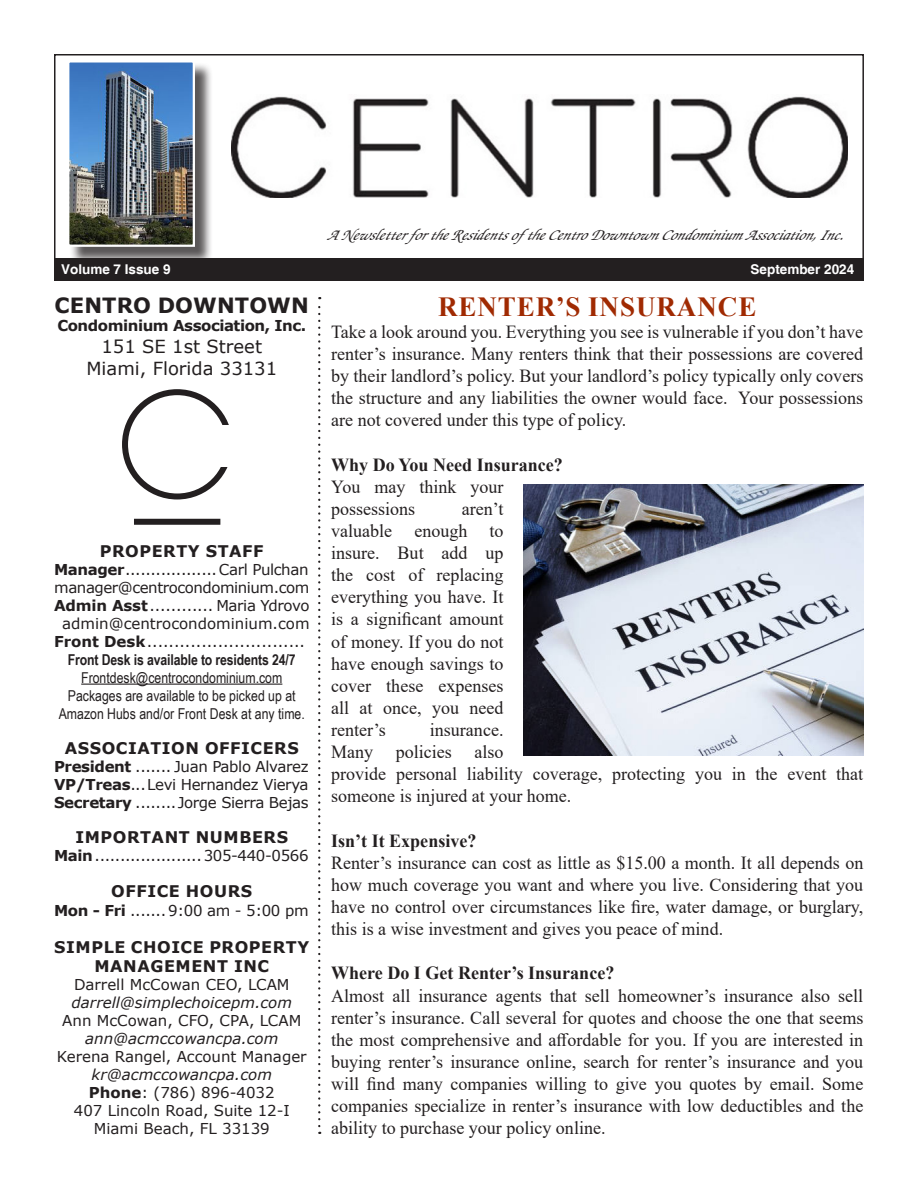
<style>
.page{position:relative;width:918px;height:1188px;background:#fff}
.page>*{position:absolute;margin:0;border:0;box-sizing:border-box;transform-origin:0 0}
.t1{font:700 27.6px "Times New Roman";letter-spacing:.035em;color:#a02a02}
.t2{font:700 21px "Verdana";letter-spacing:.005em;color:#231f20}
.t3{font:18.45px/22px "Times New Roman";color:#231f20;text-align:justify}
.t4{font:700 18.45px "Times New Roman";color:#231f20}
.t5{font:18px "Verdana";color:#231f20}
.t6{font:italic 500 16.5px "Zapf Chancery";color:#231f20}
.t7{font:700 16.05px "Verdana";letter-spacing:.035em;color:#231f20}
.t8{font:15px/18px "Verdana";color:#231f20;text-align:center}
.t9{font:15px "Verdana";letter-spacing:-.025em;color:#231f20}
.t10{font:15px/18px "Arial Narrow";color:#231f20;text-align:center}
.t11{font:700 15px/18px "Arial Narrow";letter-spacing:-.01em;color:#231f20;text-align:center}
.t12{font:15px/18px "Verdana";letter-spacing:-.03em;color:#231f20}
.t13{font:italic 15px "Verdana";color:#231f20}
.t14{font:700 15px "Verdana";letter-spacing:-.03em;color:#231f20}
.t15{font:700 13.5px "Helvetica";color:#fff}
.s1{font-weight:700}
.s2{font-weight:400}
</style>
<div class="page">
<hr style="left:81px;top:684px;width:201px;height:1px;background:#231f20">
<div style="left:54px;top:258px;width:810px;height:23px;background:#231f20"></div>
<div style="left:69px;top:62px;width:145px;height:204px;background:#231f20;opacity:.75"></div>
<img style="left:70px;top:63px;width:122px;height:181px">
<div style="left:67px;top:60px;width:128px;height:187px;border:2px solid #fff"></div>
<img style="left:231px;top:96px;width:617px;height:102px">
<svg style="left:318px;top:297px;width:2px;height:829px"></svg>
<div style="left:122px;top:389px;width:110px;height:111px;border:6px solid #231f20;border-radius:50%"></div>
<div style="left:206px;top:426px;width:36px;height:41px;background:#fff"></div>
<div style="left:134px;top:519px;width:86px;height:6px;background:#231f20"></div>
<img style="left:524px;top:484px;width:339px;height:272px">
<p class="t6" style="left:326px;top:224px;width:524px">ANewsletterfortheResidentsoftheCentroDowntownCondominiumAssociation,Inc.</p>
<p class="t15" style="left:61px;top:261px;width:111px">Volume 7 Issue 9</p>
<p class="t15" style="left:751px;top:261px;width:105px">September 2024</p>
<p class="t2" style="left:55px;top:291px;width:256px">CENTRO DOWNTOWN</p>
<p class="t14" style="left:57px;top:315px;width:250px">Condominium Association, Inc.</p>
<p class="t5" style="left:102px;top:334px;width:162px">151 SE 1st Street</p>
<p class="t5" style="left:86px;top:356px;width:192px">Miami, Florida 33131</p>
<p class="t7" style="left:100px;top:539px;width:165px">PROPERTY STAFF</p>
<p class="t12" style="left:54px;top:560px;width:257px"><span class="s1">Manager</span>..................Carl Pulchan manager@centrocondominium.com</p>
<p class="t8" style="left:54px;top:596px;width:257px"><span class="s1">Admin Asst</span>............ Maria Ydrovo admin@centrocondominium.com</p>
<p class="t8" style="left:54px;top:632px;width:253px"><span class="s1">Front Desk</span>.............................</p>
<p class="t11" style="left:68px;top:650px;width:229px">Front Desk is available to residents 24/7<br><span class="s2">Frontdesk@centrocondominium.com</span></p>
<p class="t10" style="left:59px;top:686px;width:248px">Packages are available to be picked up at<br>Amazon Hubs and/or Front Desk at any time.</p>
<p class="t7" style="left:65px;top:737px;width:236px">ASSOCIATION OFFICERS</p>
<p class="t9" style="left:54px;top:756px;width:256px"><span class="s1">President</span> ....... Juan Pablo Alvarez</p>
<p class="t9" style="left:54px;top:774px;width:256px"><span class="s1">VP/Treas</span>...Levi Hernandez Vierya</p>
<p class="t9" style="left:54px;top:792px;width:256px"><span class="s1">Secretary</span> ........Jorge Sierra Bejas</p>
<p class="t7" style="left:75px;top:826px;width:214px">IMPORTANT NUMBERS</p>
<p class="t9" style="left:54px;top:846px;width:256px"><span class="s1">Main</span>.....................305-440-0566</p>
<p class="t7" style="left:111px;top:880px;width:143px">OFFICE HOURS</p>
<p class="t8" style="left:54px;top:902px;width:256px"><span class="s1">Mon - Fri</span> ....... 9:00 am - 5:00 pm</p>
<p class="t7" style="left:54px;top:936px;width:257px">SIMPLE CHOICE PROPERTY</p>
<p class="t7" style="left:94px;top:955px;width:176px">MANAGEMENT INC</p>
<p class="t8" style="left:74px;top:975px;width:217px">Darrell McCowan CEO, LCAM</p>
<p class="t13" style="left:72px;top:992px;width:222px">darrell@simplechoicepm.com</p>
<p class="t8" style="left:62px;top:1011px;width:241px">Ann McCowan, CFO, CPA, LCAM</p>
<p class="t13" style="left:85px;top:1028px;width:195px">ann@acmccowancpa.com</p>
<p class="t8" style="left:57px;top:1047px;width:251px">Kerena Rangel, Account Manager</p>
<p class="t13" style="left:92px;top:1064px;width:182px">kr@acmccowancpa.com</p>
<p class="t8" style="left:89px;top:1083px;width:187px"><span class="s1">Phone</span>: (786) 896-4032</p>
<p class="t8" style="left:74px;top:1101px;width:217px">407 Lincoln Road, Suite 12-I</p>
<p class="t8" style="left:94px;top:1119px;width:178px">Miami Beach, FL 33139</p>
<p class="t1" style="left:438px;top:287px;width:320px">RENTER’S INSURANCE</p>
<p class="t3" style="left:331px;top:320px;width:534px">Take a look around you. Everything you see is vulnerable if you don’t have renter’s insurance. Many renters think that their possessions are covered by their landlord’s policy. But your landlord’s policy typically only covers the structure and any liabilities the owner would face. Your possessions are not covered under this type of policy.</p>
<p class="t4" style="left:331px;top:451px;width:233px">Why Do You Need Insurance?</p>
<p class="t3" style="left:331px;top:475px;width:174px">You may think your possessions</p>
<p class="t3" style="left:331px;top:497px;width:174px;text-indent:131px">aren’t valuable enough to insure. But add up the cost of replacing everything you have. It is a significant amount of money. If you do not have enough savings to cover these expenses all at once, you need renter’s</p>
<p class="t3" style="left:331px;top:718px;width:534px;text-align:left;text-indent:99px">insurance.<br>Many policies also<br>provide personal liability coverage, protecting you in the event that someone is injured at your home.</p>
<p class="t4" style="left:331px;top:827px;width:147px">Isn’t It Expensive?</p>
<p class="t3" style="left:331px;top:851px;width:534px">Renter’s insurance can cost as little as $15.00 a month. It all depends on how much coverage you want and where you live. Considering that you have no control over circumstances like fire, water damage, or burglary, this is a wise investment and gives you peace of mind.</p>
<p class="t4" style="left:331px;top:960px;width:285px">Where Do I Get Renter’s Insurance?</p>
<p class="t3" style="left:331px;top:984px;width:534px">Almost all insurance agents that sell homeowner’s insurance also sell renter’s insurance. Call several for quotes and choose the one that seems the most comprehensive and affordable for you. If you are interested in buying renter’s insurance online, search for renter’s insurance and you will find many companies willing to give you quotes by email. Some companies specialize in renter’s insurance with low deductibles and the ability to purchase your policy online.</p>
</div>
